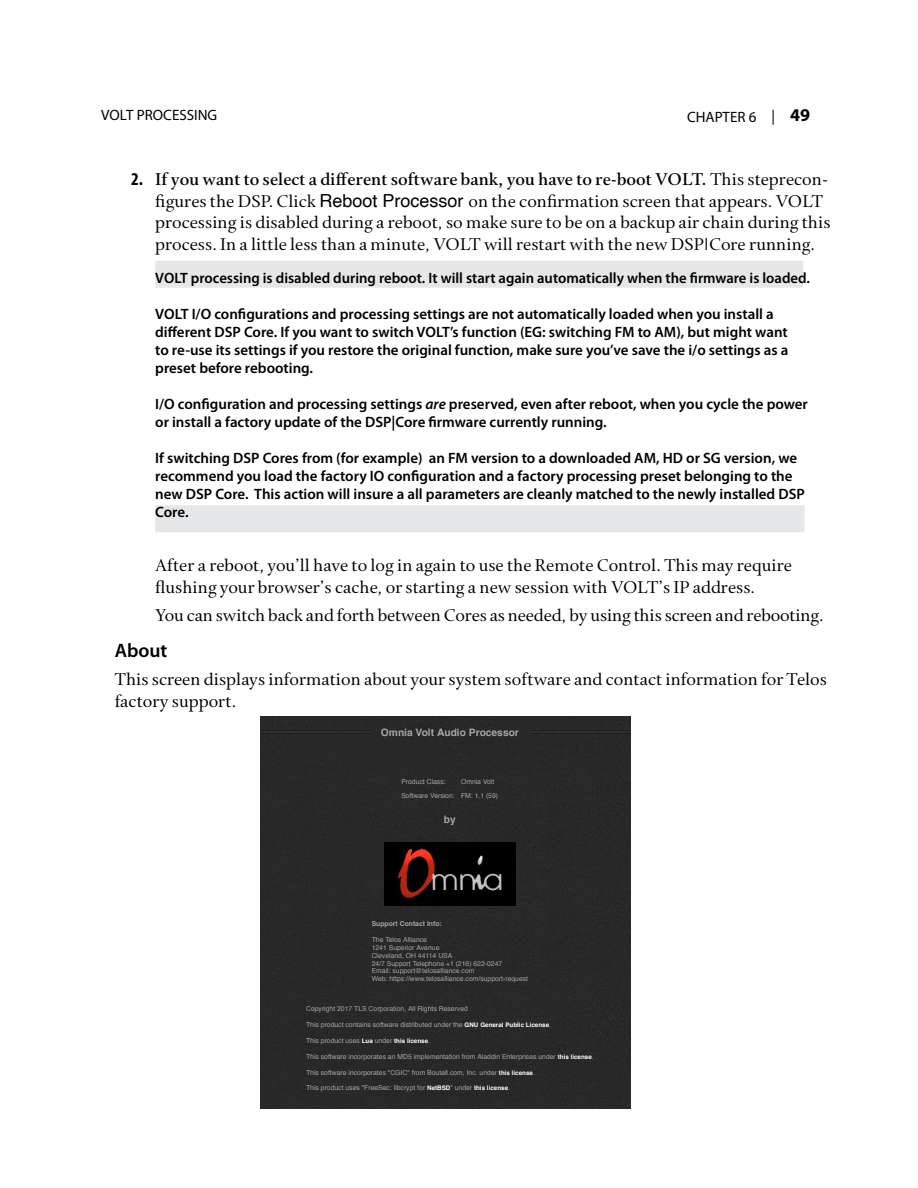
<style>
.page{position:relative;width:918px;height:1188px;background:#fff}
.page>*{position:absolute;margin:0;border:0;box-sizing:border-box;transform-origin:0 0}
.t1{font:600 19.5px "Myriad Pro";color:#000}
.t2{font:18px/21.6px "Cycles Nine Roman LF";color:#000}
.t3{font:18px "Cycles Nine Semibold LF";color:#000}
.t4{font:600 15px/18px "Myriad Pro";color:#000}
.t5{font:15px "Myriad MM 400 600";color:#000}
.t6{font:700 10.2px "Helvetica";color:#a5a5a5}
.t7{font:9.3px "Times";color:#000}
.t8{font:6.75px/7.9px "Helvetica";color:#a5a5a5}
.t9{font:700 6.75px "Helvetica";color:#a5a5a5}
.s1{font-family:"Myriad Pro";font-weight:700;font-size:18px}
.s2{font-family:"Myriad Pro";font-weight:700;font-stretch:condensed}
.s3{font-family:"Cycles Nine Roman LF"}
.s4{font-family:"Helvetica"}
.s5{font-style:italic}
.s6{font-weight:700;font-size:6.3px;color:#fff}
</style>
<div class="page">
<div style="left:155px;top:261px;width:648px;height:27px;background:#e6e7e8"></div>
<div style="left:155px;top:505px;width:650px;height:27px;background:#e6e7e8"></div>
<div style="left:261px;top:717px;width:369px;height:41px;background:#282828"></div>
<div style="left:261px;top:758px;width:369px;height:350px;background:#282828"></div>
<hr style="left:261px;top:730px;width:109px;height:4px;background:#262626">
<hr style="left:530px;top:730px;width:100px;height:4px;background:#262626">
<img style="left:385px;top:842px;width:131px;height:64px">
<p class="t5" style="left:101px;top:108px;width:118px">VOLT PROCESSING</p>
<p class="t5" style="left:687px;top:110px;width:124px">CHAPTER 6 | <span class="s1">49</span></p>
<p class="t3" style="left:131px;top:168px;width:698px"><span class="s2">2.</span> If you want to select a different software bank, you have to re-boot VOLT. <span class="s3">This steprecon-</span></p>
<p class="t2" style="left:155px;top:190px;width:677px">figures the DSP. Click <span class="s4">Reboot Processor</span> on the confirmation screen that appears. VOLT processing is disabled during a reboot, so make sure to be on a backup air chain during this process. In a little less than a minute, VOLT will restart with the new DSP|Core running.</p>
<p class="t4" style="left:155px;top:269px;width:656px">VOLT processing is disabled during reboot. It will start again automatically when the firmware is loaded.</p>
<p class="t4" style="left:155px;top:305px;width:635px">VOLT I/O configurations and processing settings are not automatically loaded when you install a different DSP Core. If you want to switch VOLT’s function (EG: switching FM to AM), but might want to re-use its settings if you restore the original function, make sure you’ve save the i/o settings as a preset before rebooting.</p>
<p class="t4" style="left:155px;top:395px;width:654px">I/O configuration and processing settings <span class="s5">are</span> preserved, even after reboot, when you cycle the power or install a factory update of the DSP|Core firmware currently running.</p>
<p class="t4" style="left:155px;top:449px;width:651px">If switching DSP Cores from (for example) an FM version to a downloaded AM, HD or SG version, we recommend you load the factory IO configuration and a factory processing preset belonging to the new DSP Core. This action will insure a all parameters are cleanly matched to the newly installed DSP Core.</p>
<p class="t2" style="left:155px;top:555px;width:638px">After a reboot, you’ll have to log in again to use the Remote Control. This may require flushing your browser’s cache, or starting a new session with VOLT’s IP address.</p>
<p class="t2" style="left:155px;top:605px;width:670px">You can switch back and forth between Cores as needed, by using this screen and rebooting.</p>
<h1 class="t1" style="left:115px;top:638px;width:54px">About</h1>
<p class="t2" style="left:115px;top:669px;width:714px">This screen displays information about your system software and contact information for Telos factory support.</p>
<p class="t7" style="left:411px;top:610px;width:120px">Remote Control for Omnia Volt</p>
<p class="t6" style="left:381px;top:724px;width:139px">Omnia Volt Audio Processor</p>
<p class="t8" style="left:401px;top:775px;width:98px;line-height:13.6px;text-indent:60px">Omnia Volt<br>Software Version: FM: 1.1 (59)</p>
<p class="t6" style="left:444px;top:811px;width:13px">by</p>
<p class="t8" style="left:401px;top:778px;width:46px">Product Class:</p>
<p class="t9" style="left:372px;top:918px;width:72px">Support Contact Info:</p>
<p class="t8" style="left:372px;top:936px;width:158px">The Telos Alliance<br>1241 Superior Avenue<br>Cleveland, OH 44114 USA<br>24/7 Support Telephone +1 (216) 622-0247<br>Email: support@telosalliance.com<br>Web: https://www.telosalliance.com/support-request</p>
<p class="t8" style="left:306px;top:1005px;width:163px">Copyright 2017 TLS Corporation, All Rights Reserved</p>
<p class="t8" style="left:306px;top:1021px;width:246px">This product contains software distributed under the <span class="s6">GNU General Public License</span>.</p>
<p class="t8" style="left:306px;top:1037px;width:126px">This product uses <span class="s6">Lua</span> under <span class="s6">this license</span>.</p>
<p class="t8" style="left:306px;top:1053px;width:289px">This software incorporates an MD5 implementation from Aladdin Enterprises under <span class="s6">this license</span>.</p>
<p class="t8" style="left:306px;top:1068px;width:230px">This software incorporates "CGIC" from Boutell.com, Inc. under <span class="s6">this license</span>.</p>
<p class="t8" style="left:306px;top:1084px;width:205px">This product uses "FreeSec: libcrypt for <span class="s6">NetBSD</span>" under <span class="s6">this license</span>.</p>
</div>
